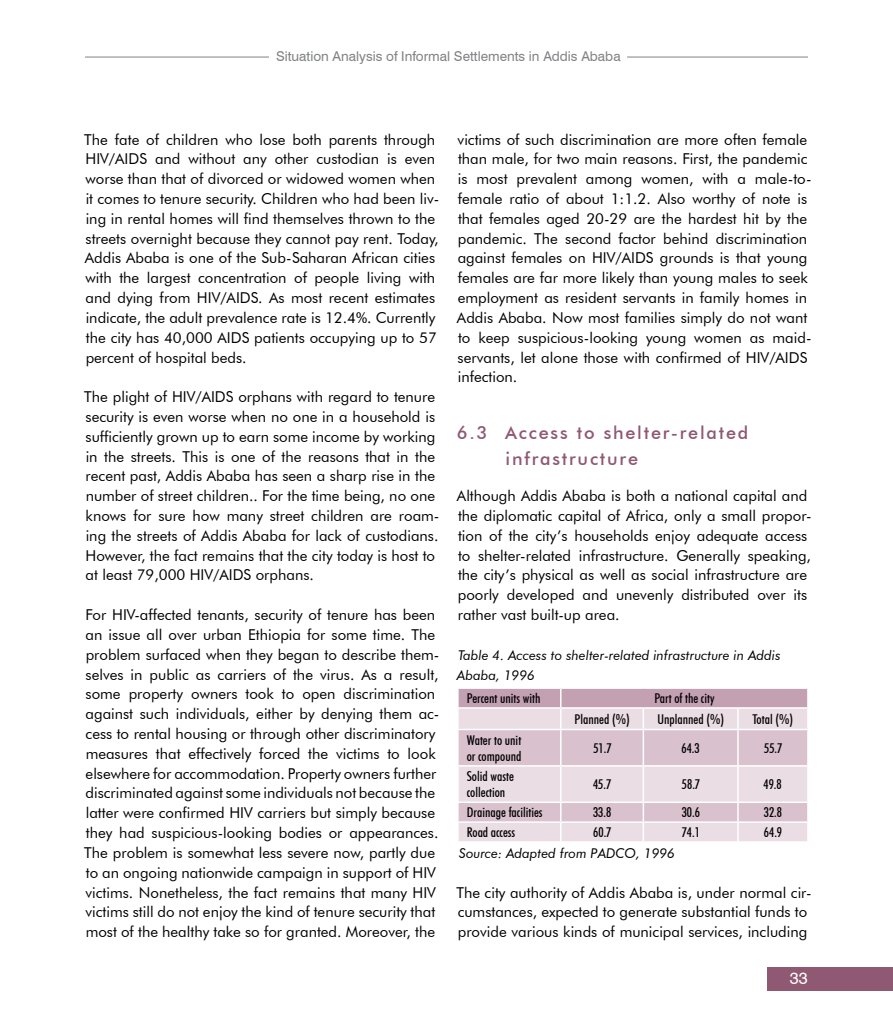
<style>
.page{position:relative;width:893px;height:1034px;background:#fff}
.page>*{position:absolute;margin:0;border:0;box-sizing:border-box;transform-origin:0 0}
.t1{font:500 18px/25.5px "Futura BT";letter-spacing:.1em;color:#8f5873}
.t2{font:16.5px "Swiss 721 BT";color:#fff}
.t3{font:15px/19.8px "Futura BT";color:#000}
.t4{font:500 condensed 13.5px/16.5px "Futura BT";color:#000}
.t5{font:italic 13.5px/19.8px "Futura BT";color:#000}
.t6{font:13.5px "Swiss 721 BT";color:#808284}
</style>
<div class="page">
<div style="left:767px;top:966px;width:126px;height:24px;background:#8f5873"></div>
<hr style="left:85px;top:57px;width:184px;height:1px;background:#808284">
<hr style="left:627px;top:57px;width:181px;height:1px;background:#808284">
<svg style="left:458px;top:688px;width:350px;height:153px;background:#e0ced7"></svg>
<hr style="left:738px;top:821px;width:71px;height:1px;background:#fff">
<p class="t6" style="left:276px;top:48px;width:346px">Situation Analysis of Informal Settlements in Addis Ababa</p>
<p class="t3" style="left:84px;top:129px;width:357px">The fate of children who lose both parents through HIV/AIDS and without any other custodian is even worse than that of divorced or widowed women when it comes to tenure security. Children who had been liv&shy;ing in rental homes will find themselves thrown to the streets overnight because they cannot pay rent. Today, Addis Ababa is one of the Sub-Saharan African cities with the largest concentration of people living with and dying from HIV/AIDS. As most recent estimates indicate, the adult prevalence rate is 12.4%. Currently the city has 40,000 AIDS patients occupying up to 57 percent of hospital beds.</p>
<p class="t3" style="left:84px;top:386px;width:357px">The plight of HIV/AIDS orphans with regard to tenure security is even worse when no one in a household is sufficiently grown up to earn some income by working in the streets. This is one of the reasons that in the recent past, Addis Ababa has seen a sharp rise in the number of street children.. For the time being, no one knows for sure how many street children are roam&shy;ing the streets of Addis Ababa for lack of custodians.<br>However, the fact remains that the city today is host to at least 79,000 HIV/AIDS orphans.</p>
<p class="t3" style="left:84px;top:604px;width:357px">For HIV-affected tenants, security of tenure has been an issue all over urban Ethiopia for some time. The problem surfaced when they began to describe them&shy;selves in public as carriers of the virus. As a result, some property owners took to open discrimination against such individuals, either by denying them ac&shy;cess to rental housing or through other discriminatory measures that effectively forced the victims to look elsewhere for accommodation. Property owners further discriminated against some individuals not because the latter were confirmed HIV carriers but simply because they had suspicious-looking bodies or appearances.<br>The problem is somewhat less severe now, partly due to an ongoing nationwide campaign in support of HIV victims. Nonetheless, the fact remains that many HIV victims still do not enjoy the kind of tenure security that most of the healthy take so for granted. Moreover, the</p>
<p class="t3" style="left:457px;top:129px;width:356px">victims of such discrimination are more often female than male, for two main reasons. First, the pandemic is most prevalent among women, with a male-to&shy;female ratio of about 1:1.2. Also worthy of note is that females aged 20-29 are the hardest hit by the pandemic. The second factor behind discrimination against females on HIV/AIDS grounds is that young females are far more likely than young males to seek employment as resident servants in family homes in Addis Ababa. Now most families simply do not want to keep suspicious-looking young women as maid&shy;servants, let alone those with confirmed of HIV/AIDS infection.</p>
<p class="t1" style="left:506px;top:420px;width:244px;text-indent:-49px">6.3 Access to shelter-related infrastructure</p>
<p class="t3" style="left:457px;top:485px;width:356px">Although Addis Ababa is both a national capital and the diplomatic capital of Africa, only a small propor&shy;tion of the city’s households enjoy adequate access to shelter-related infrastructure. Generally speaking, the city’s physical as well as social infrastructure are poorly developed and unevenly distributed over its rather vast built-up area.</p>
<p class="t5" style="left:457px;top:644px;width:325px">Table 4. Access to shelter-related infrastructure in Addis<br>Ababa, 1996</p>
<p class="t4" style="left:467px;top:689px;width:75px">Percent units with</p>
<p class="t4" style="left:654px;top:689px;width:62px">Part of the city</p>
<p class="t4" style="left:575px;top:710px;width:57px">Planned (%)</p>
<p class="t4" style="left:658px;top:710px;width:68px">Unplanned (%)</p>
<p class="t4" style="left:753px;top:710px;width:42px">Total (%)</p>
<p class="t4" style="left:467px;top:731px;width:56px">Water to unit or compound</p>
<p class="t4" style="left:593px;top:739px;width:20px">51.7</p>
<p class="t4" style="left:681px;top:739px;width:20px">64.3</p>
<p class="t4" style="left:764px;top:739px;width:20px">55.7</p>
<p class="t4" style="left:467px;top:767px;width:49px">Solid waste collection</p>
<p class="t4" style="left:593px;top:775px;width:20px">45.7</p>
<p class="t4" style="left:682px;top:775px;width:20px">58.7</p>
<p class="t4" style="left:764px;top:775px;width:20px">49.8</p>
<p class="t4" style="left:467px;top:804px;width:77px">Drainage facilities</p>
<p class="t4" style="left:593px;top:804px;width:20px">33.8</p>
<p class="t4" style="left:682px;top:804px;width:20px">30.6</p>
<p class="t4" style="left:764px;top:804px;width:20px">32.8</p>
<p class="t4" style="left:467px;top:823px;width:50px">Road access</p>
<p class="t4" style="left:593px;top:823px;width:20px">60.7</p>
<p class="t4" style="left:682px;top:823px;width:20px">74.1</p>
<p class="t4" style="left:764px;top:823px;width:20px">64.9</p>
<p class="t5" style="left:459px;top:842px;width:217px">Source: Adapted from PADCO, 1996</p>
<p class="t3" style="left:456px;top:881px;width:357px">The city authority of Addis Ababa is, under normal cir&shy;cumstances, expected to generate substantial funds to provide various kinds of municipal services, including</p>
<p class="t2" style="left:790px;top:967px;width:10px">33</p>
</div>
